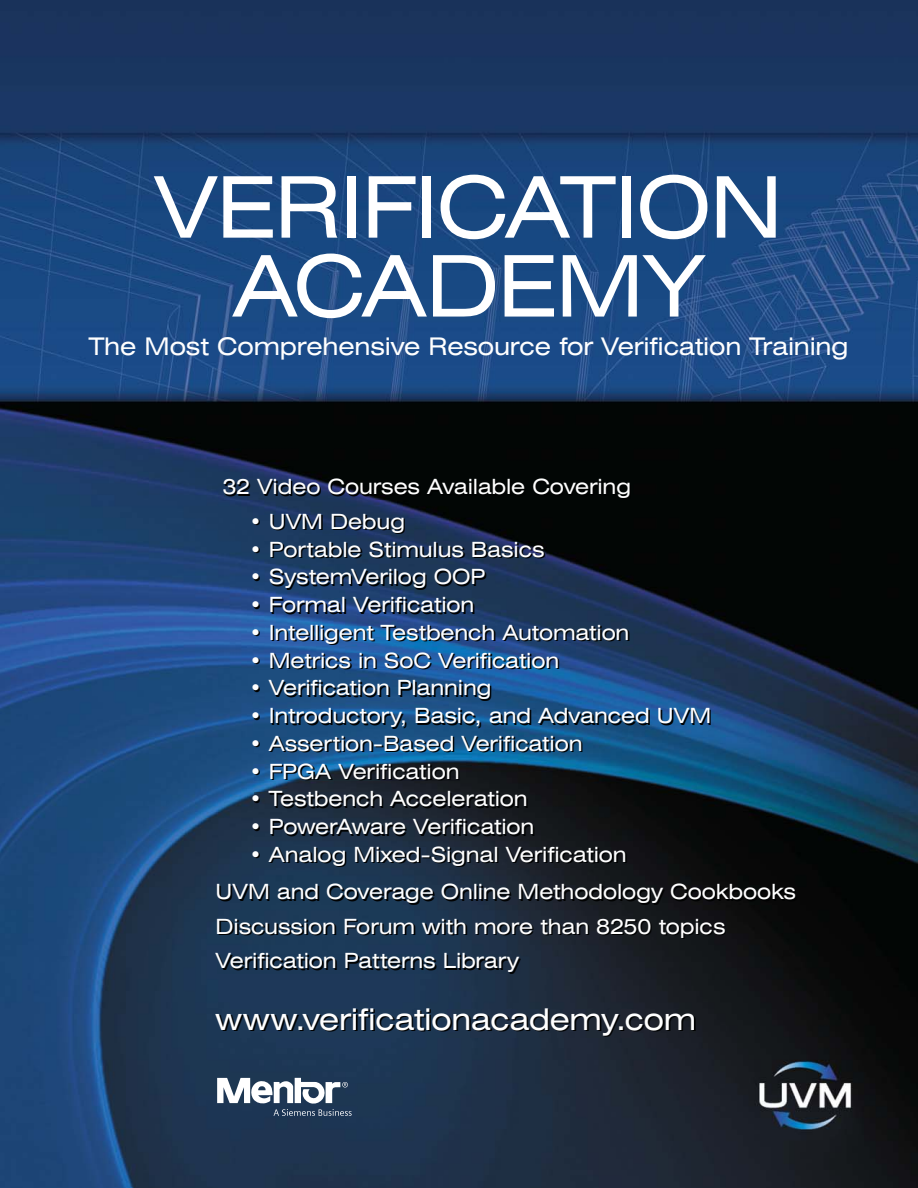
<style>
.page{position:relative;width:918px;height:1188px;background:#fff}
.page>*{position:absolute;margin:0;border:0;box-sizing:border-box;transform-origin:0 0}
.t1{font:expanded 85.05px/78.9px "Swiss 721 BT";letter-spacing:-.02em;color:#fff;text-align:center}
.t2{font:expanded 30px "Swiss 721 BT";letter-spacing:-.01em;color:#fff}
.t3{font:expanded 24.3px "Swiss 721 BT";letter-spacing:-.005em;color:#fff}
.t4{font:expanded 21px/37.5px "Swiss 721 BT";letter-spacing:-.005em;color:#fff}
</style>
<div class="page">
<img style="left:0;top:0;width:918px;height:1188px">
<img style="left:225px;top:480px;width:406px;height:20px">
<img style="left:254px;top:515px;width:151px;height:19px">
<img style="left:254px;top:543px;width:291px;height:16px">
<img style="left:254px;top:570px;width:232px;height:20px">
<img style="left:254px;top:599px;width:220px;height:15px">
<img style="left:254px;top:626px;width:376px;height:19px">
<img style="left:254px;top:654px;width:305px;height:16px">
<div style="left:254px;top:682px;width:237px;height:19px;background:#1d4f80"></div>
<img style="left:254px;top:710px;width:457px;height:19px">
<img style="left:254px;top:737px;width:329px;height:16px">
<img style="left:254px;top:765px;width:206px;height:16px">
<img style="left:254px;top:793px;width:274px;height:15px">
<img style="left:254px;top:820px;width:281px;height:16px">
<img style="left:254px;top:848px;width:373px;height:19px">
<img style="left:219px;top:885px;width:578px;height:20px">
<img style="left:219px;top:920px;width:507px;height:19px">
<img style="left:217px;top:955px;width:304px;height:19px">
<img style="left:217px;top:1010px;width:479px;height:27px">
<svg style="left:217px;top:1078px;width:135px;height:38px"></svg>
<h1 class="t1" style="left:154px;top:174px;width:630px">VERIFICATION<br>ACADEMY</h1>
<p class="t3" style="left:89px;top:336px;width:761px">The Most Comprehensive Resource for Verification Training</p>
<p class="t4" style="left:222px;top:470px;width:410px">32 Video Courses Available Covering</p>
<p class="t4" style="left:249px;top:504px;width:157px">• UVM Debug</p>
<p class="t4" style="left:249px;top:532px;width:297px">• Portable Stimulus Basics</p>
<p class="t4" style="left:249px;top:560px;width:238px">• SystemVerilog OOP</p>
<p class="t4" style="left:249px;top:587px;width:226px">• Formal Verification</p>
<p class="t4" style="left:249px;top:615px;width:382px">• Intelligent Testbench Automation</p>
<p class="t4" style="left:249px;top:643px;width:311px">• Metrics in SoC Verification</p>
<p class="t4" style="left:249px;top:671px;width:244px">• Verification Planning</p>
<p class="t4" style="left:249px;top:698px;width:463px">• Introductory, Basic, and Advanced UVM</p>
<p class="t4" style="left:249px;top:726px;width:335px">• Assertion-Based Verification</p>
<p class="t4" style="left:249px;top:754px;width:212px">• FPGA Verification</p>
<p class="t4" style="left:249px;top:782px;width:280px">• Testbench Acceleration</p>
<p class="t4" style="left:249px;top:809px;width:287px">• PowerAware Verification</p>
<p class="t4" style="left:216px;top:837px;width:582px;text-indent:34px">• Analog Mixed-Signal Verification<br>UVM and Coverage Online Methodology Cookbooks</p>
<p class="t4" style="left:216px;top:911px;width:511px;line-height:34.5px">Discussion Forum with more than 8250 topics<br>Verification Patterns Library</p>
<h2 class="t2" style="left:216px;top:1006px;width:482px">www.verificationacademy.com</h2>
</div>
